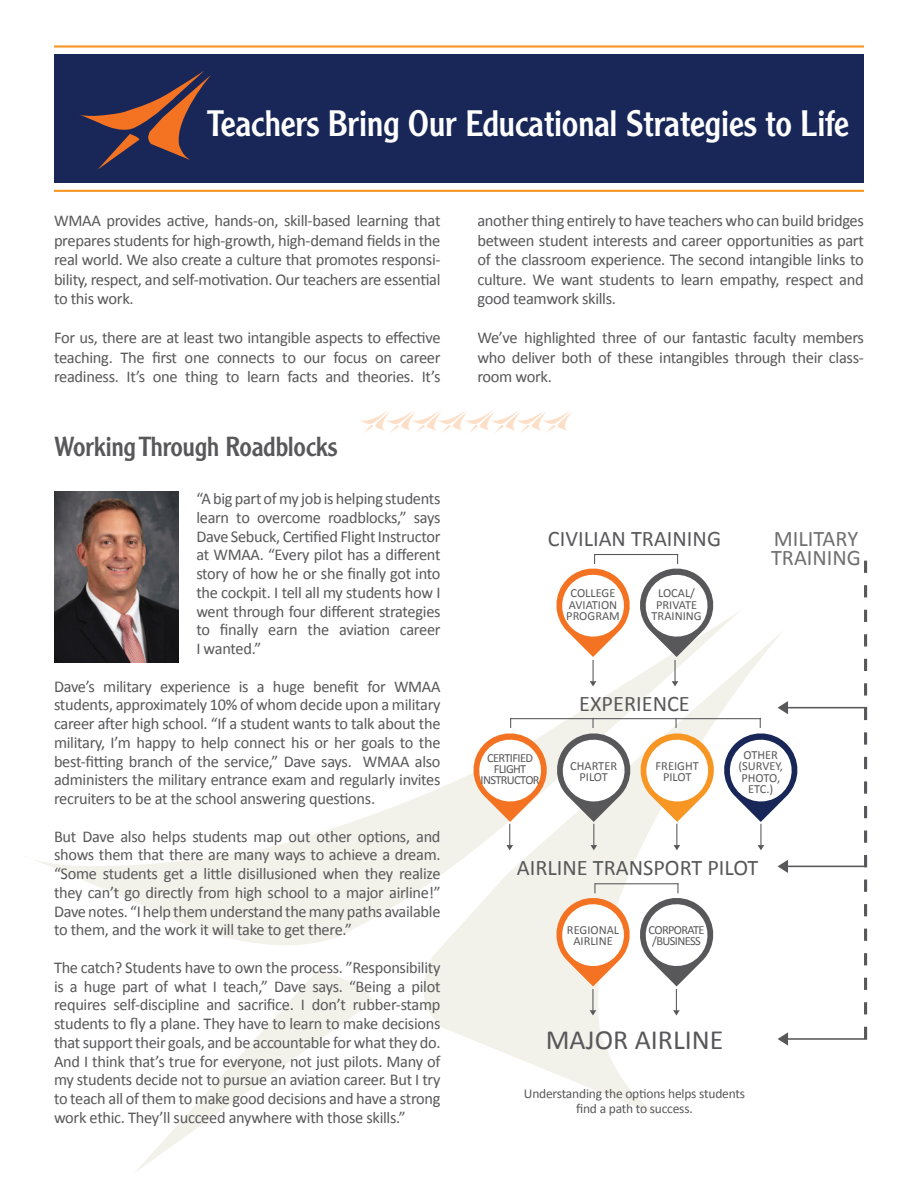
<style>
.page{position:relative;width:918px;height:1188px;background:#fff}
.page>*{position:absolute;margin:0;border:0;box-sizing:border-box;transform-origin:0 0}
.t1{font:36px "Clearface Gothic LH";letter-spacing:-.015em;color:#fff}
.t2{font:27.9px "Calibri";color:#58585a}
.t3{font:27px "Clearface Gothic LH";letter-spacing:-.015em;color:#58585a}
.t4{font:22.35px "Calibri";color:#58585a}
.t5{font:22.35px/18.5px "Calibri";color:#707070}
.t6{font:16.5px/18.8px "Calibri";letter-spacing:-.02em;color:#58585a;text-align:justify}
.t7{font:13.5px/15px "Calibri";letter-spacing:-.015em;color:#58585a;text-align:center}
.t8{font:12.45px/11.1px "Calibri";color:#58585a;text-align:center}
.t9{font:12.45px/11.1px "Calibri";letter-spacing:-.05em;color:#58585a;text-align:center}
</style>
<div class="page">
<svg style="left:36px;top:607px;width:704px;height:338px"></svg>
<svg style="left:407px;top:627px;width:375px;height:491px"></svg>
<svg style="left:136px;top:969px;width:237px;height:203px"></svg>
<hr style="left:54px;top:45px;width:810px;height:3px;background:#f79623">
<div style="left:54px;top:54px;width:810px;height:129px;background:#182757"></div>
<hr style="left:54px;top:190px;width:810px;height:2px;background:#f79623">
<svg style="left:864px;top:561px;width:3px;height:477px"></svg>
<hr style="left:785px;top:707px;width:82px;height:1px;background:#58585a">
<hr style="left:785px;top:866px;width:82px;height:1px;background:#58585a">
<svg style="left:778px;top:860px;width:10px;height:13px"></svg>
<hr style="left:785px;top:1038px;width:82px;height:2px;background:#58585a">
<svg style="left:778px;top:1032px;width:10px;height:14px"></svg>
<svg style="left:79px;top:71px;width:132px;height:99px"></svg>
<svg style="left:360px;top:411px;width:212px;height:22px"></svg>
<img style="left:54px;top:491px;width:124px;height:172px">
<svg style="left:553px;top:554px;width:164px;height:132px"></svg>
<svg style="left:470px;top:701px;width:331px;height:149px"></svg>
<svg style="left:553px;top:883px;width:164px;height:132px"></svg>
<p class="t1" style="left:207px;top:101px;width:644px">Teachers Bring Our Educational Strategies to Life</p>
<p class="t6" style="left:54px;top:210px;width:388px;line-height:19.5px">WMAA provides active, hands-on, skill-based learning that prepares students for high-growth, high-demand fields in the real world. We also create a culture that promotes responsi&shy;bility, respect, and self-motivation. Our teachers are essential to this work.</p>
<p class="t6" style="left:54px;top:327px;width:388px;line-height:19.5px">For us, there are at least two intangible aspects to effective teaching. The first one connects to our focus on career readiness. It’s one thing to learn facts and theories. It’s</p>
<p class="t3" style="left:54px;top:429px;width:285px">Working Through Roadblocks</p>
<p class="t6" style="left:196px;top:489px;width:246px">“A big part of my job is helping students learn to overcome roadblocks,” says Dave Sebuck, Certified Flight Instructor at WMAA. “Every pilot has a different story of how he or she finally got into the cockpit. I tell all my students how I went through four different strategies to finally earn the aviation career I wanted.”</p>
<p class="t6" style="left:54px;top:676px;width:388px">Dave’s military experience is a huge benefit for WMAA students, approximately 10% of whom decide upon a military career after high school. “If a student wants to talk about the military, I’m happy to help connect his or her goals to the best-fitting branch of the service,” Dave says. WMAA also administers the military entrance exam and regularly invites recruiters to be at the school answering questions.</p>
<p class="t6" style="left:54px;top:826px;width:388px">But Dave also helps students map out other options, and shows them that there are many ways to achieve a dream. “Some students get a little disillusioned when they realize they can’t go directly from high school to a major airline!” Dave notes. “I help them understand the many paths available to them, and the work it will take to get there.”</p>
<p class="t6" style="left:54px;top:957px;width:388px">The catch? Students have to own the process. ”Responsibility is a huge part of what I teach,” Dave says. “Being a pilot requires self-discipline and sacrifice. I don’t rubber-stamp students to fly a plane. They have to learn to make decisions that support their goals, and be accountable for what they do.<br>And I think that’s true for everyone, not just pilots. Many of my students decide not to pursue an aviation career. But I try to teach all of them to make good decisions and have a strong work ethic. They’ll succeed anywhere with those skills.”</p>
<p class="t6" style="left:477px;top:210px;width:388px;line-height:19.5px">another thing entirely to have teachers who can build bridges between student interests and career opportunities as part of the classroom experience. The second intangible links to culture. We want students to learn empathy, respect and good teamwork skills.</p>
<p class="t6" style="left:477px;top:327px;width:388px;line-height:19.5px">We’ve highlighted three of our fantastic faculty members who deliver both of these intangibles through their class&shy;room work.</p>
<p class="t4" style="left:548px;top:525px;width:175px">CIVILIAN TRAINING</p>
<p class="t8" style="left:566px;top:587px;width:55px">COLLEGE<br>AVIATION<br>PROGRAM</p>
<p class="t8" style="left:652px;top:587px;width:51px">LOCAL/<br>PRIVATE<br>TRAINING</p>
<p class="t4" style="left:579px;top:690px;width:112px">EXPERIENCE</p>
<p class="t5" style="left:771px;top:529px;width:91px">MILITARY<br>TRAINING</p>
<p class="t9" style="left:481px;top:751px;width:61px">CERTIFIED<br>FLIGHT<br>INSTRUCTOR</p>
<p class="t8" style="left:738px;top:749px;width:46px">OTHER (SURVEY,<br>PHOTO,<br>ETC.)</p>
<p class="t8" style="left:570px;top:760px;width:48px">CHARTER<br>PILOT</p>
<p class="t8" style="left:656px;top:760px;width:45px">FREIGHT<br>PILOT</p>
<p class="t4" style="left:517px;top:854px;width:243px">AIRLINE TRANSPORT PILOT</p>
<p class="t8" style="left:567px;top:923px;width:54px">REGIONAL<br>AIRLINE</p>
<p class="t9" style="left:649px;top:923px;width:58px;text-align:left">CORPORATE /BUSINESS</p>
<p class="t2" style="left:546px;top:1022px;width:179px">MAJOR AIRLINE</p>
<p class="t7" style="left:524px;top:1085px;width:223px">Understanding the options helps students find a path to success.</p>
</div>
